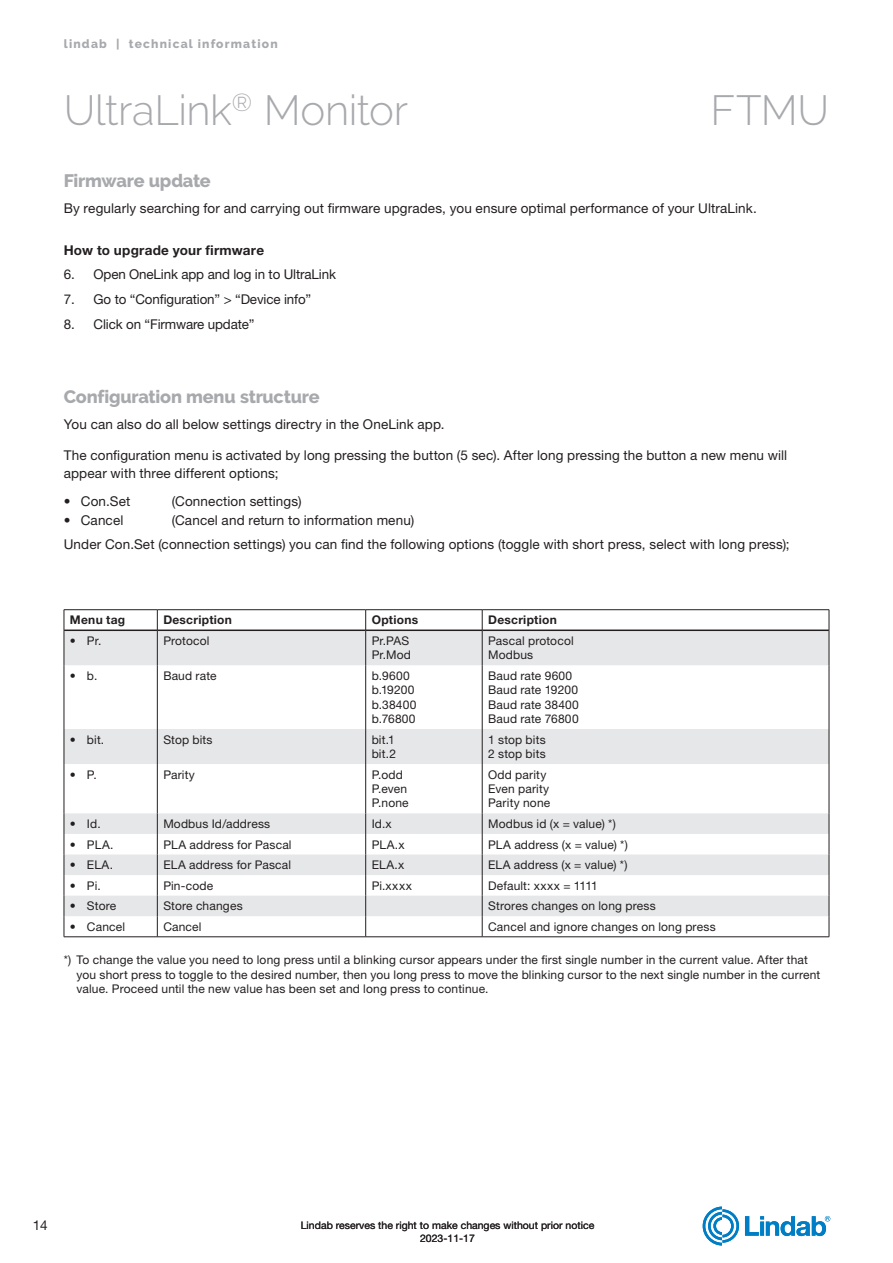
<style>
.page{position:relative;width:893px;height:1263px;background:#fff}
.page>*{position:absolute;margin:0;border:0;box-sizing:border-box;transform-origin:0 0}
.t1{font:300 42px "Raleway";letter-spacing:-.01em;color:#a8a9ad}
.Subheader{font:800 18px "Raleway";letter-spacing:-.01em;color:#a8a9ad}
.Body_text{font:13.5px/18px "Helvetica Neue LT Pro";letter-spacing:.01em;color:#231f20}
.Body_text-2{font:13.5px "Helvetica Neue LT Pro";letter-spacing:-.01em;color:#231f20}
.Subheader_2{font:700 13.5px "Helvetica Neue LT Pro";letter-spacing:.02em;color:#231f20}
.Tab_text_L9{font:12px/14.4px "Helvetica Neue LT Pro";letter-spacing:.015em;color:#231f20}
.Body_text-3{font:700 12px "Helvetica Neue LT Pro";letter-spacing:.02em;color:#231f20}
.t2{font:800 12px "Raleway";letter-spacing:.1em;color:#a8a9ad}
.t3{font:10.5px/12.6px "Helvetica Neue LT Pro";color:#231f20;text-align:center}
</style>
<div class="page">
<svg style="left:745px;top:1216px;width:85px;height:20px"></svg>
<svg style="left:703px;top:1206px;width:36px;height:39px"></svg>
<svg style="left:65px;top:631px;width:764px;height:285px"></svg>
<hr style="left:64px;top:629px;width:93px;height:2px;background:#231f20">
<hr style="left:158px;top:629px;width:207px;height:2px;background:#231f20">
<hr style="left:366px;top:629px;width:116px;height:2px;background:#231f20">
<hr style="left:482px;top:629px;width:347px;height:2px;background:#231f20">
<hr style="left:64px;top:609px;width:93px;height:1px;background:#231f20">
<svg style="left:64px;top:610px;width:1px;height:20px"></svg>
<hr style="left:157px;top:609px;width:209px;height:1px;background:#231f20">
<svg style="left:157px;top:610px;width:1px;height:20px"></svg>
<hr style="left:366px;top:609px;width:116px;height:1px;background:#231f20">
<svg style="left:365px;top:610px;width:1px;height:20px"></svg>
<hr style="left:482px;top:609px;width:347px;height:1px;background:#231f20">
<svg style="left:482px;top:610px;width:1px;height:20px"></svg>
<svg style="left:829px;top:610px;width:1px;height:20px"></svg>
<hr style="left:64px;top:630px;width:1px;height:35px;background:#231f20">
<hr style="left:157px;top:630px;width:1px;height:35px;background:#231f20">
<hr style="left:365px;top:630px;width:1px;height:35px;background:#231f20">
<hr style="left:482px;top:630px;width:1px;height:35px;background:#231f20">
<hr style="left:829px;top:630px;width:1px;height:35px;background:#231f20">
<hr style="left:64px;top:665px;width:1px;height:64px;background:#231f20">
<hr style="left:157px;top:665px;width:1px;height:64px;background:#231f20">
<hr style="left:365px;top:665px;width:1px;height:64px;background:#231f20">
<hr style="left:482px;top:665px;width:1px;height:64px;background:#231f20">
<hr style="left:829px;top:665px;width:1px;height:64px;background:#231f20">
<hr style="left:64px;top:729px;width:1px;height:35px;background:#231f20">
<hr style="left:157px;top:729px;width:1px;height:35px;background:#231f20">
<hr style="left:365px;top:729px;width:1px;height:35px;background:#231f20">
<hr style="left:482px;top:729px;width:1px;height:35px;background:#231f20">
<hr style="left:829px;top:729px;width:1px;height:35px;background:#231f20">
<hr style="left:64px;top:764px;width:1px;height:49px;background:#231f20">
<hr style="left:157px;top:764px;width:1px;height:49px;background:#231f20">
<hr style="left:365px;top:764px;width:1px;height:49px;background:#231f20">
<hr style="left:482px;top:764px;width:1px;height:49px;background:#231f20">
<hr style="left:829px;top:764px;width:1px;height:49px;background:#231f20">
<svg style="left:64px;top:813px;width:1px;height:123px"></svg>
<svg style="left:157px;top:813px;width:1px;height:123px"></svg>
<svg style="left:365px;top:813px;width:1px;height:123px"></svg>
<svg style="left:482px;top:813px;width:1px;height:123px"></svg>
<svg style="left:829px;top:813px;width:1px;height:123px"></svg>
<hr style="left:64px;top:936px;width:93px;height:1px;background:#231f20">
<hr style="left:157px;top:936px;width:209px;height:1px;background:#231f20">
<hr style="left:366px;top:936px;width:116px;height:1px;background:#231f20">
<hr style="left:482px;top:936px;width:347px;height:1px;background:#231f20">
<p class="t2" style="left:64px;top:37px;width:215px">lindab | technical information</p>
<h1 class="t1" style="left:64px;top:85px;width:346px">UltraLink<sup>®</sup> Monitor</h1>
<h1 class="t1" style="left:711px;top:85px;width:120px">FTMU</h1>
<p class="Subheader" style="left:64px;top:170px;width:148px">Firmware update</p>
<p class="Body_text" style="left:64px;top:199px;width:694px">By regularly searching for and carrying out firmware upgrades, you ensure optimal performance of your UltraLink.</p>
<p class="Subheader_2" style="left:64px;top:241px;width:202px">How to upgrade your firmware</p>
<p class="Body_text-2" style="left:64px;top:266px;width:274px">6. Open OneLink app and log in to UltraLink</p>
<p class="Body_text-2" style="left:64px;top:291px;width:249px">7. Go to “Configuration” &gt; “Device info”</p>
<p class="Body_text-2" style="left:64px;top:316px;width:192px">8. Click on “Firmware update”</p>
<p class="Subheader" style="left:64px;top:386px;width:257px">Configuration menu structure</p>
<p class="Body_text" style="left:64px;top:415px;width:382px">You can also do all below settings directry in the OneLink app.</p>
<p class="Body_text" style="left:64px;top:446px;width:725px">The configuration menu is activated by long pressing the button (5 sec). After long pressing the button a new menu will appear with three different options;</p>
<p class="Body_text" style="left:64px;top:492px;width:68px">• Con.Set</p>
<p class="Body_text" style="left:172px;top:492px;width:131px">(Connection settings)</p>
<p class="Body_text" style="left:64px;top:511px;width:61px">• Cancel</p>
<p class="Body_text" style="left:172px;top:511px;width:244px">(Cancel and return to information menu)</p>
<p class="Body_text" style="left:64px;top:535px;width:727px">Under Con.Set (connection settings) you can find the following options (toggle with short press, select with long press);</p>
<p class="Body_text-3" style="left:70px;top:612px;width:57px">Menu tag</p>
<p class="Body_text-3" style="left:163px;top:612px;width:70px">Description</p>
<p class="Body_text-3" style="left:372px;top:612px;width:48px">Options</p>
<p class="Body_text-3" style="left:488px;top:612px;width:70px">Description</p>
<p class="Tab_text_L9" style="left:70px;top:633px;width:33px">• Pr.</p>
<p class="Tab_text_L9" style="left:163px;top:633px;width:48px">Protocol</p>
<p class="Tab_text_L9" style="left:372px;top:633px;width:39px">Pr.PAS</p>
<p class="Tab_text_L9" style="left:372px;top:647px;width:41px">Pr.Mod</p>
<p class="Tab_text_L9" style="left:488px;top:633px;width:87px">Pascal protocol</p>
<p class="Tab_text_L9" style="left:488px;top:647px;width:47px">Modbus</p>
<p class="Tab_text_L9" style="left:70px;top:668px;width:29px">• b.</p>
<p class="Tab_text_L9" style="left:163px;top:668px;width:55px">Baud rate</p>
<p class="Tab_text_L9" style="left:372px;top:668px;width:40px">b.9600</p>
<p class="Tab_text_L9" style="left:372px;top:682px;width:44px">b.19200</p>
<p class="Tab_text_L9" style="left:372px;top:697px;width:46px">b.38400</p>
<p class="Tab_text_L9" style="left:372px;top:711px;width:45px">b.76800</p>
<p class="Tab_text_L9" style="left:70px;top:732px;width:36px">• bit.</p>
<p class="Tab_text_L9" style="left:163px;top:732px;width:51px">Stop bits</p>
<p class="Tab_text_L9" style="left:372px;top:732px;width:24px">bit.1</p>
<p class="Tab_text_L9" style="left:372px;top:746px;width:26px">bit.2</p>
<p class="Tab_text_L9" style="left:70px;top:767px;width:28px">• P.</p>
<p class="Tab_text_L9" style="left:163px;top:767px;width:33px">Parity</p>
<p class="Tab_text_L9" style="left:372px;top:767px;width:33px">P.odd</p>
<p class="Tab_text_L9" style="left:372px;top:781px;width:37px">P.even</p>
<p class="Tab_text_L9" style="left:372px;top:796px;width:38px">P.none</p>
<p class="Tab_text_L9" style="left:488px;top:668px;width:86px">Baud rate 9600</p>
<p class="Tab_text_L9" style="left:488px;top:682px;width:91px">Baud rate 19200</p>
<p class="Tab_text_L9" style="left:488px;top:697px;width:92px">Baud rate 38400</p>
<p class="Tab_text_L9" style="left:488px;top:711px;width:92px">Baud rate 76800</p>
<p class="Tab_text_L9" style="left:488px;top:732px;width:59px">1 stop bits</p>
<p class="Tab_text_L9" style="left:488px;top:746px;width:59px">2 stop bits</p>
<p class="Tab_text_L9" style="left:488px;top:767px;width:60px">Odd parity</p>
<p class="Tab_text_L9" style="left:488px;top:781px;width:63px">Even parity</p>
<p class="Tab_text_L9" style="left:488px;top:796px;width:64px">Parity none</p>
<p class="Tab_text_L9" style="left:70px;top:816px;width:32px">• Id.</p>
<p class="Tab_text_L9" style="left:163px;top:816px;width:108px">Modbus Id/address</p>
<p class="Tab_text_L9" style="left:372px;top:816px;width:22px">Id.x</p>
<p class="Tab_text_L9" style="left:488px;top:816px;width:129px">Modbus id (x = value) *)</p>
<p class="Tab_text_L9" style="left:70px;top:837px;width:45px">• PLA.</p>
<p class="Tab_text_L9" style="left:163px;top:837px;width:130px">PLA address for Pascal</p>
<p class="Tab_text_L9" style="left:372px;top:837px;width:34px">PLA.x</p>
<p class="Tab_text_L9" style="left:488px;top:837px;width:141px">PLA address (x = value) *)</p>
<p class="Tab_text_L9" style="left:70px;top:857px;width:45px">• ELA.</p>
<p class="Tab_text_L9" style="left:163px;top:857px;width:129px">ELA address for Pascal</p>
<p class="Tab_text_L9" style="left:372px;top:857px;width:34px">ELA.x</p>
<p class="Tab_text_L9" style="left:488px;top:857px;width:141px">ELA address (x = value) *)</p>
<p class="Tab_text_L9" style="left:70px;top:878px;width:32px">• Pi.</p>
<p class="Tab_text_L9" style="left:163px;top:878px;width:51px">Pin-code</p>
<p class="Tab_text_L9" style="left:372px;top:878px;width:42px">Pi.xxxx</p>
<p class="Tab_text_L9" style="left:488px;top:878px;width:111px">Default: xxxx = 1111</p>
<p class="Tab_text_L9" style="left:70px;top:898px;width:48px">• Store</p>
<p class="Tab_text_L9" style="left:163px;top:898px;width:81px">Store changes</p>
<p class="Tab_text_L9" style="left:488px;top:898px;width:169px">Strores changes on long press</p>
<p class="Tab_text_L9" style="left:70px;top:919px;width:57px">• Cancel</p>
<p class="Tab_text_L9" style="left:163px;top:919px;width:40px">Cancel</p>
<p class="Tab_text_L9" style="left:488px;top:919px;width:229px">Cancel and ignore changes on long press</p>
<p class="Tab_text_L9" style="left:77px;top:952px;width:745px;text-indent:-13px">*) To change the value you need to long press until a blinking cursor appears under the first single number in the current value. After that you short press to toggle to the desired number, then you long press to move the blinking cursor to the next single number in the current value. Proceed until the new value has been set and long press to continue.</p>
<p class="Body_text" style="left:33px;top:1216px;width:17px">14</p>
<p class="t3" style="left:301px;top:1219px;width:295px">Lindab reserves the right to make changes without prior notice<br>2023-11-17</p>
</div>
